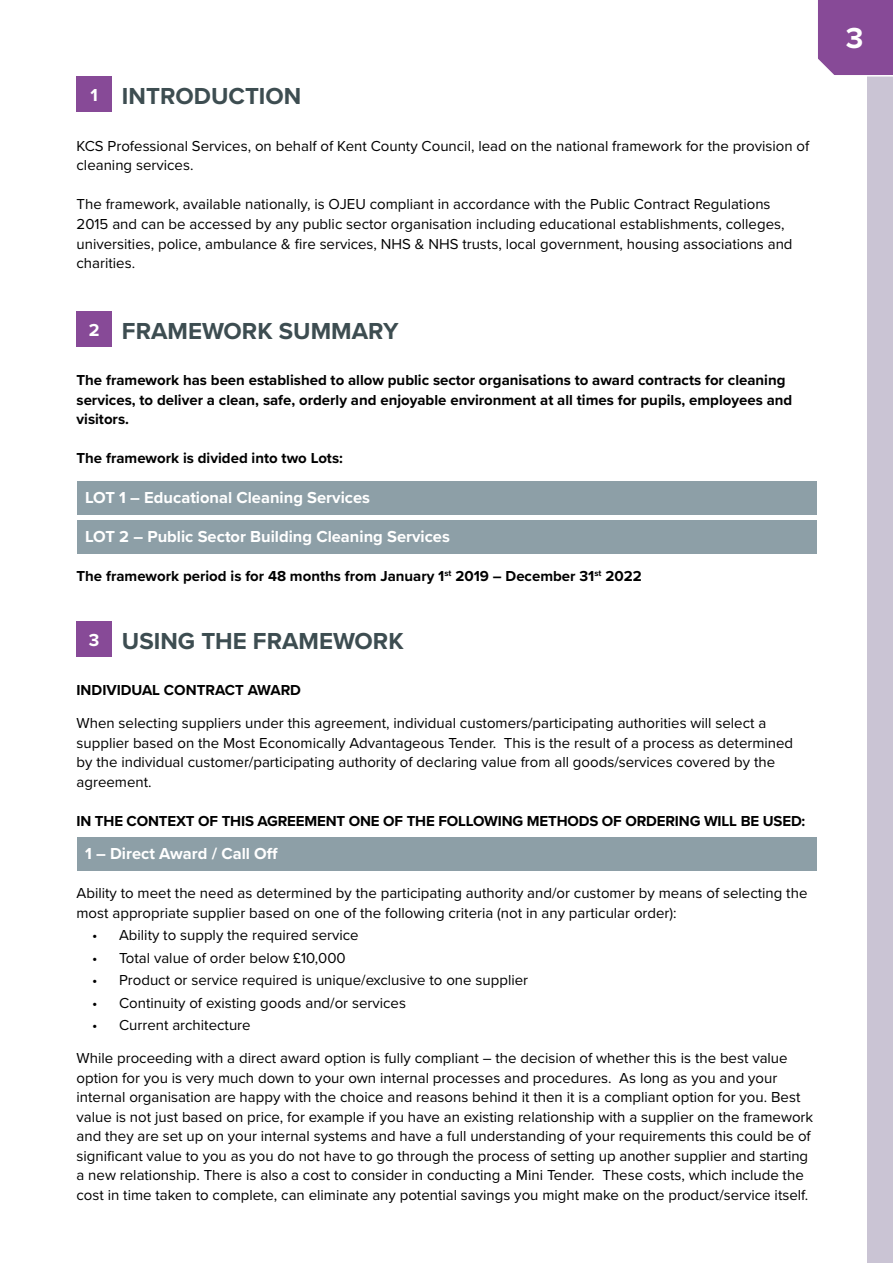
<style>
.page{position:relative;width:893px;height:1263px;background:#fff}
.page>*{position:absolute;margin:0;border:0;box-sizing:border-box;transform-origin:0 0}
.t1{font:700 30px "Proxima Nova";color:#fff}
.t2{font:700 24px "Proxima Nova";color:#3d4d51}
.t3{font:700 18px "Proxima Nova";color:#fff}
.t4{font:700 16.5px "Proxima Nova";color:#fff}
.t5{font:15px/19.5px "Proxima Nova";color:#000}
.t6{font:700 15px/19.5px "Proxima Nova";color:#000}
</style>
<div class="page">
<div style="left:867px;top:0;width:26px;height:1263px;background:#cac4d4"></div>
<div style="left:818px;top:0;width:75px;height:77px;background:#874a97"></div>
<div style="left:77px;top:481px;width:739px;height:34px;background:#8d9fa7"></div>
<div style="left:77px;top:520px;width:739px;height:34px;background:#8d9fa7"></div>
<div style="left:77px;top:837px;width:739px;height:34px;background:#8d9fa7"></div>
<div style="left:77px;top:77px;width:35px;height:35px;background:#874a97"></div>
<div style="left:77px;top:311px;width:35px;height:35px;background:#874a97"></div>
<div style="left:77px;top:621px;width:35px;height:35px;background:#874a97"></div>
<p class="t3" style="left:91px;top:82px;width:9px">1</p>
<h2 class="t2" style="left:122px;top:79px;width:181px">INTRODUCTION</h2>
<p class="t5" style="left:77px;top:136px;width:734px">KCS Professional Services, on behalf of Kent County Council, lead on the national framework for the provision of cleaning services.</p>
<p class="t5" style="left:77px;top:194px;width:718px">The framework, available nationally, is OJEU compliant in accordance with the Public Contract Regulations 2015 and can be accessed by any public sector organisation including educational establishments, colleges, universities, police, ambulance &amp; fire services, NHS &amp; NHS trusts, local government, housing associations and charities.</p>
<p class="t3" style="left:89px;top:316px;width:12px">2</p>
<h2 class="t2" style="left:122px;top:313px;width:278px">FRAMEWORK SUMMARY</h2>
<p class="t6" style="left:77px;top:370px;width:717px">The framework has been established to allow public sector organisations to award contracts for cleaning services, to deliver a clean, safe, orderly and enjoyable environment at all times for pupils, employees and visitors.</p>
<p class="t6" style="left:77px;top:448px;width:268px">The framework is divided into two Lots:</p>
<p class="t4" style="left:85px;top:485px;width:287px">LOT 1 – Educational Cleaning Services</p>
<p class="t4" style="left:85px;top:524px;width:366px">LOT 2 – Public Sector Building Cleaning Services</p>
<p class="t6" style="left:77px;top:566px;width:567px">The framework period is for 48 months from January 1<sup>st</sup> 2019 – December 31<sup>st</sup> 2022</p>
<p class="t3" style="left:89px;top:626px;width:12px">3</p>
<h2 class="t2" style="left:122px;top:623px;width:283px">USING THE FRAMEWORK</h2>
<p class="t6" style="left:77px;top:680px;width:226px">INDIVIDUAL CONTRACT AWARD</p>
<p class="t5" style="left:77px;top:713px;width:718px">When selecting suppliers under this agreement, individual customers/participating authorities will select a supplier based on the Most Economically Advantageous Tender. This is the result of a process as determined by the individual customer/participating authority of declaring value from all goods/services covered by the agreement.</p>
<p class="t6" style="left:77px;top:811px;width:730px">IN THE CONTEXT OF THIS AGREEMENT ONE OF THE FOLLOWING METHODS OF ORDERING WILL BE USED:</p>
<p class="t4" style="left:85px;top:841px;width:194px">1 – Direct Award / Call Off</p>
<p class="t5" style="left:77px;top:883px;width:732px">Ability to meet the need as determined by the participating authority and/or customer by means of selecting the most appropriate supplier based on one of the following criteria (not in any particular order):</p>
<p class="t5" style="left:92px;top:925px;width:268px">• Ability to supply the required service</p>
<p class="t5" style="left:92px;top:947px;width:255px">• Total value of order below £10,000</p>
<p class="t5" style="left:92px;top:970px;width:438px">• Product or service required is unique/exclusive to one supplier</p>
<p class="t5" style="left:92px;top:992px;width:315px">• Continuity of existing goods and/or services</p>
<p class="t5" style="left:92px;top:1015px;width:160px">• Current architecture</p>
<p class="t5" style="left:77px;top:1048px;width:738px">While proceeding with a direct award option is fully compliant – the decision of whether this is the best value option for you is very much down to your own internal processes and procedures. As long as you and your internal organisation are happy with the choice and reasons behind it then it is a compliant option for you. Best value is not just based on price, for example if you have an existing relationship with a supplier on the framework and they are set up on your internal systems and have a full understanding of your requirements this could be of significant value to you as you do not have to go through the process of setting up another supplier and starting a new relationship. There is also a cost to consider in conducting a Mini Tender. These costs, which include the cost in time taken to complete, can eliminate any potential savings you might make on the product/service itself.</p>
<h1 class="t1" style="left:846px;top:16px;width:19px">3</h1>
</div>
